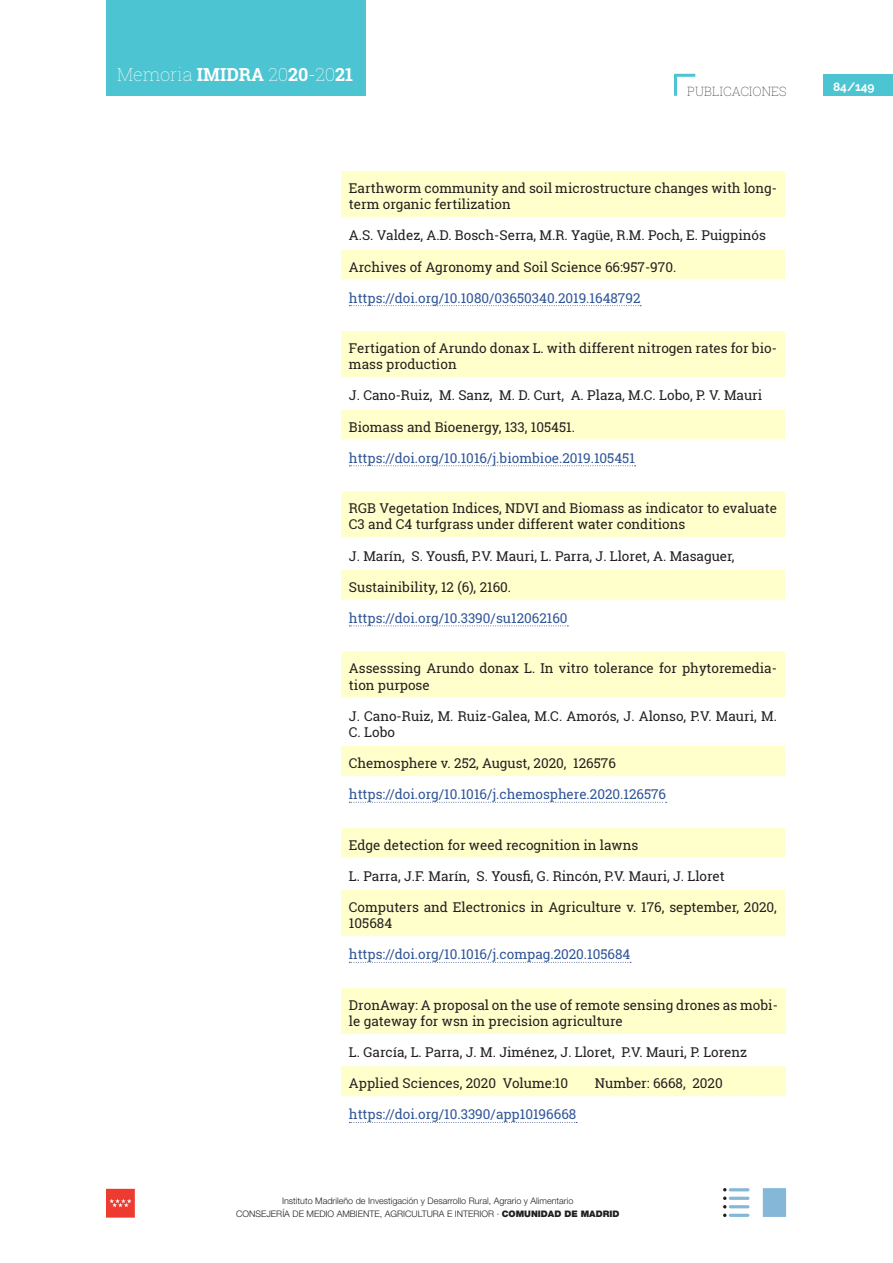
<style>
.page{position:relative;width:893px;height:1263px;background:#fff}
.page>*{position:absolute;margin:0;border:0;box-sizing:border-box;transform-origin:0 0}
.t1{font:100 18px "Roboto Slab";color:#fff}
.t2{font:13.5px/16.2px "Roboto Slab";color:#231f20}
.t3{font:13.5px "Roboto Slab";color:#2f5496}
.t4{font:100 12.75px "Roboto Slab";color:#231f20}
.t5{font:700 12px "Raleway";color:#fff}
.t6{font:300 9px/13.5px "Helvetica Neue LT Std";color:#231f20;text-align:center}
.s1{font-weight:700}
.s2{font-weight:300}
.s3{font-weight:900}
</style>
<div class="page">
<hr style="left:674px;top:75px;width:3px;height:21px;background:#4dc4d1">
<hr style="left:674px;top:74px;width:21px;height:3px;background:#4dc4d1">
<div style="left:823px;top:75px;width:70px;height:21px;background:#4dc4d1"></div>
<div style="left:106px;top:1189px;width:29px;height:28px;background:#f05850"></div>
<div style="left:107px;top:1189px;width:27px;height:28px;background:#ee3b32"></div>
<div style="left:106px;top:1189px;width:28px;height:28px;border:1px solid #ee3b32"></div>
<svg style="left:109px;top:1199px;width:23px;height:8px"></svg>
<div style="left:764px;top:1190px;width:20px;height:25px;background:#85b7d8"></div>
<div style="left:763px;top:1188px;width:23px;height:29px;border:3px solid #85b7d8"></div>
<hr style="left:730px;top:1188px;width:18px;height:3px;background:#85b7d8">
<hr style="left:730px;top:1197px;width:18px;height:3px;background:#85b7d8">
<hr style="left:730px;top:1205px;width:18px;height:3px;background:#85b7d8">
<hr style="left:730px;top:1214px;width:18px;height:3px;background:#85b7d8">
<svg style="left:723px;top:1188px;width:3px;height:29px"></svg>
<div style="left:106px;top:0;width:260px;height:96px;background:#4dc4d1"></div>
<svg style="left:341px;top:171px;width:444px;height:136px"></svg>
<svg style="left:341px;top:331px;width:444px;height:136px"></svg>
<svg style="left:341px;top:491px;width:444px;height:136px"></svg>
<svg style="left:341px;top:651px;width:444px;height:152px"></svg>
<svg style="left:341px;top:827px;width:444px;height:136px"></svg>
<svg style="left:341px;top:988px;width:445px;height:135px"></svg>
<h1 class="t1" style="left:117px;top:64px;width:238px">Memoria <span class="s1">IMIDRA</span> 20<span class="s1">20</span><span class="s2">-</span>20<span class="s1">21</span></h1>
<p class="t4" style="left:687px;top:84px;width:101px">PUBLICACIONES</p>
<p class="t5" style="left:833px;top:82px;width:43px">84/149</p>
<p class="t2" style="left:349px;top:180px;width:429px">Earthworm community and soil microstructure changes with long&shy;term organic fertilization</p>
<p class="t2" style="left:349px;top:227px;width:418px">A.S. Valdez, A.D. Bosch-Serra, M.R. Yagüe, R.M. Poch, E. Puigpinós</p>
<p class="t2" style="left:349px;top:258px;width:329px">Archives of Agronomy and Soil Science 66:957-970.</p>
<p class="t3" style="left:349px;top:289px;width:293px">https://doi.org/10.1080/03650340.2019.1648792</p>
<p class="t2" style="left:349px;top:340px;width:429px">Fertigation of Arundo donax L. with different nitrogen rates for bio&shy;mass production</p>
<p class="t2" style="left:349px;top:387px;width:415px">J. Cano-Ruiz, M. Sanz, M. D. Curt, A. Plaza, M.C. Lobo, P. V. Mauri</p>
<p class="t2" style="left:349px;top:418px;width:228px">Biomass and Bioenergy, 133, 105451.</p>
<p class="t3" style="left:349px;top:449px;width:287px">https://doi.org/10.1016/j.biombioe.2019.105451</p>
<p class="t2" style="left:349px;top:500px;width:429px">RGB Vegetation Indices, NDVI and Biomass as indicator to evaluate<br>C3 and C4 turfgrass under different water conditions</p>
<p class="t2" style="left:349px;top:547px;width:387px">J. Marín, S. Yous昀椀, P.V. Mauri, L. Parra, J. Lloret, A. Masaguer,</p>
<p class="t2" style="left:349px;top:580px;width:164px">Sustainibility, 12 (6), 2160.</p>
<p class="t3" style="left:349px;top:609px;width:220px">https://doi.org/10.3390/su12062160</p>
<p class="t2" style="left:349px;top:660px;width:429px">Assesssing Arundo donax L. In vitro tolerance for phytoremedia&shy;tion purpose</p>
<p class="t2" style="left:349px;top:707px;width:429px">J. Cano-Ruiz, M. Ruiz-Galea, M.C. Amorós, J. Alonso, P.V. Mauri, M.<br>C. Lobo</p>
<p class="t2" style="left:349px;top:755px;width:268px">Chemosphere v. 252, August, 2020, 126576</p>
<p class="t3" style="left:349px;top:785px;width:319px">https://doi.org/10.1016/j.chemosphere.2020.126576</p>
<p class="t2" style="left:349px;top:836px;width:291px">Edge detection for weed recognition in lawns</p>
<p class="t2" style="left:349px;top:868px;width:377px">L. Parra, J.F. Marín, S. Yous昀椀, G. Rincón, P.V. Mauri, J. Lloret</p>
<p class="t2" style="left:349px;top:899px;width:429px">Computers and Electronics in Agriculture v. 176, september, 2020,<br>105684</p>
<p class="t3" style="left:349px;top:945px;width:283px">https://doi.org/10.1016/j.compag.2020.105684</p>
<p class="t2" style="left:349px;top:997px;width:430px">DronAway: A proposal on the use of remote sensing drones as mobi&shy;le gateway for wsn in precision agriculture</p>
<p class="t2" style="left:349px;top:1044px;width:400px">L. García, L. Parra, J. M. Jiménez, J. Lloret, P.V. Mauri, P. Lorenz</p>
<p class="t2" style="left:349px;top:1075px;width:221px">Applied Sciences, 2020 Volume:10</p>
<p class="t2" style="left:595px;top:1075px;width:129px">Number: 6668, 2020</p>
<p class="t3" style="left:349px;top:1105px;width:229px">https://doi.org/10.3390/app10196668</p>
<p class="t6" style="left:236px;top:1193px;width:385px">Instituto Madrileño de Investigación y Desarrollo Rural, Agrario y Alimentario<br>CONSEJERÍA DE MEDIO AMBIENTE, AGRICULTURA E INTERIOR · <span class="s3">COMUNIDAD DE MADRID</span></p>
</div>
